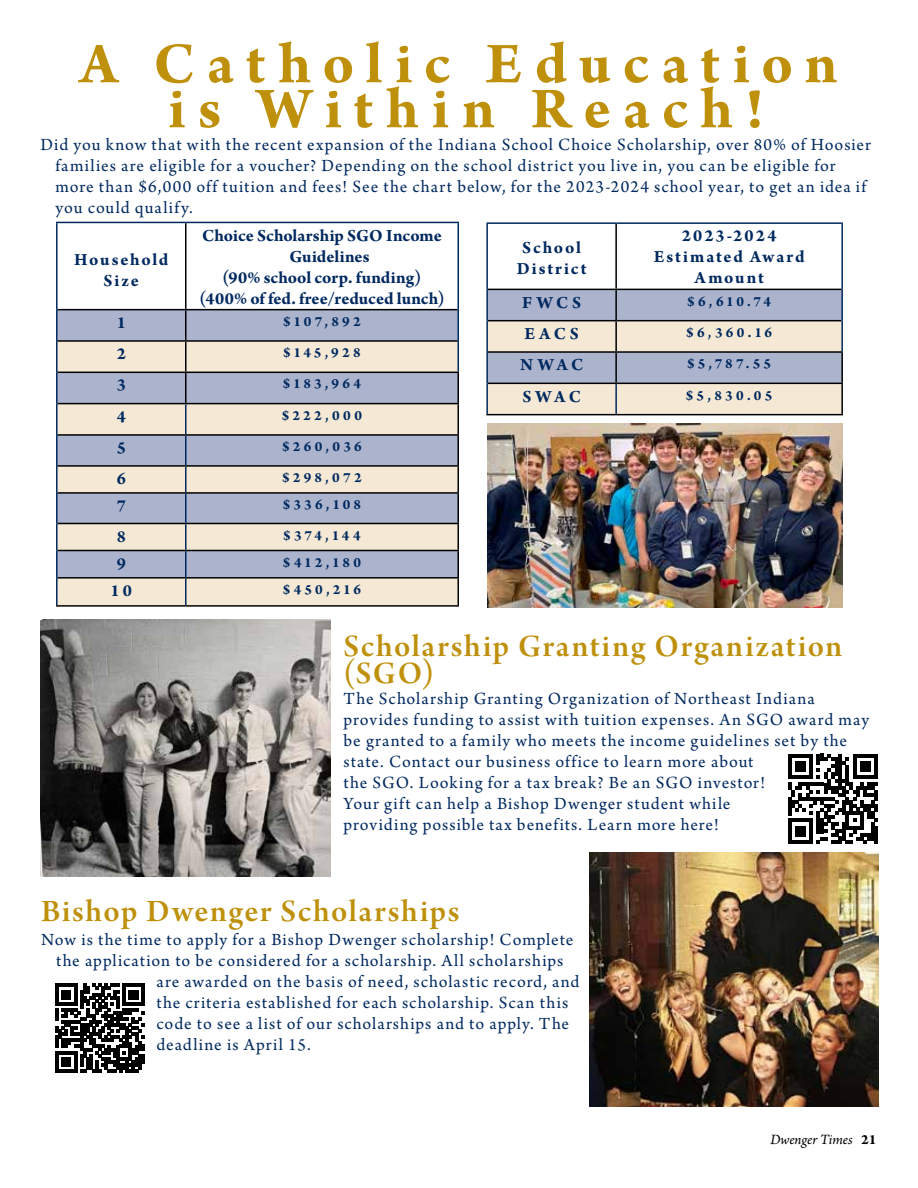
<style>
.page{position:relative;width:918px;height:1188px;background:#fff}
.page>*{position:absolute;margin:0;border:0;box-sizing:border-box;transform-origin:0 0}
.t1{font:700 61.5px/45px "Arno Pro";letter-spacing:.2em;color:#be900b;text-align:center}
.t2{font:33px/27px "Arno Pro Smbd Subhead";letter-spacing:.05em;color:#be900b}
.t3{font:18px/21px "Arno Pro";letter-spacing:.055em;color:#00295f}
.t4{font:700 18px "Arno Pro";color:#00295f}
.t5{font:700 18px/21px "Arno Pro";letter-spacing:.11em;color:#00295f;text-align:center}
.t6{font:700 18px "Arno Pro";letter-spacing:.03em;color:#00295f}
.t7{font:700 18px "Arno Pro";letter-spacing:.005em;color:#00295f}
.t8{font:700 18px/21px "Arno Pro";letter-spacing:.105em;color:#00295f;text-align:center}
.t9{font:700 18px/21px "Arno Pro";letter-spacing:.095em;color:#00295f;text-align:center}
.t10{font:700 15px "Arno Pro";letter-spacing:.21em;color:#00295f}
.t11{font:italic 15px "Arno Pro";letter-spacing:-.005em;color:#000}
.s1{font-weight:700;font-style:normal}
</style>
<div class="page">
<img style="left:40px;top:620px;width:290px;height:257px">
<svg style="left:788px;top:754px;width:90px;height:90px"></svg>
<svg style="left:56px;top:984px;width:88px;height:88px"></svg>
<div style="left:58px;top:310px;width:400px;height:30px;background:#abb3cd"></div>
<svg style="left:58px;top:342px;width:400px;height:263px;background:#d1cecf"></svg>
<hr style="left:56px;top:222px;width:130px;height:1px;background:#00295f">
<hr style="left:56px;top:223px;width:2px;height:87px;background:#00295f">
<hr style="left:186px;top:222px;width:273px;height:1px;background:#00295f">
<hr style="left:458px;top:223px;width:1px;height:87px;background:#00295f">
<hr style="left:56px;top:310px;width:2px;height:31px;background:#00295f">
<hr style="left:458px;top:310px;width:1px;height:31px;background:#00295f">
<hr style="left:56px;top:341px;width:2px;height:31px;background:#00295f">
<hr style="left:458px;top:341px;width:1px;height:31px;background:#00295f">
<hr style="left:185px;top:223px;width:2px;height:86px;background:#000">
<hr style="left:58px;top:309px;width:128px;height:1px;background:#000">
<hr style="left:186px;top:309px;width:272px;height:1px;background:#000">
<hr style="left:185px;top:310px;width:2px;height:30px;background:#000">
<hr style="left:58px;top:340px;width:128px;height:2px;background:#000">
<hr style="left:186px;top:340px;width:272px;height:2px;background:#000">
<hr style="left:185px;top:342px;width:2px;height:30px;background:#000">
<hr style="left:186px;top:372px;width:273px;height:1px;background:#000">
<hr style="left:458px;top:373px;width:1px;height:30px;background:#000">
<hr style="left:56px;top:372px;width:2px;height:32px;background:#00295f">
<hr style="left:58px;top:372px;width:128px;height:1px;background:#000">
<hr style="left:185px;top:373px;width:2px;height:30px;background:#000">
<hr style="left:56px;top:435px;width:2px;height:31px;background:#00295f">
<hr style="left:185px;top:436px;width:2px;height:29px;background:#00295f">
<hr style="left:56px;top:493px;width:2px;height:30px;background:#00295f">
<hr style="left:185px;top:494px;width:2px;height:29px;background:#00295f">
<hr style="left:56px;top:550px;width:2px;height:28px;background:#00295f">
<hr style="left:185px;top:551px;width:2px;height:26px;background:#00295f">
<hr style="left:56px;top:404px;width:2px;height:31px;background:#00295f">
<hr style="left:58px;top:403px;width:128px;height:1px;background:#000">
<hr style="left:58px;top:434px;width:128px;height:2px;background:#000">
<hr style="left:185px;top:404px;width:2px;height:30px;background:#00295f">
<hr style="left:186px;top:403px;width:273px;height:1px;background:#000">
<hr style="left:458px;top:404px;width:1px;height:30px;background:#000">
<hr style="left:186px;top:434px;width:273px;height:2px;background:#000">
<hr style="left:56px;top:466px;width:2px;height:27px;background:#00295f">
<hr style="left:58px;top:465px;width:128px;height:2px;background:#000">
<hr style="left:58px;top:492px;width:128px;height:2px;background:#000">
<hr style="left:185px;top:467px;width:2px;height:25px;background:#00295f">
<hr style="left:186px;top:465px;width:273px;height:2px;background:#000">
<hr style="left:186px;top:492px;width:273px;height:2px;background:#000">
<hr style="left:56px;top:523px;width:2px;height:27px;background:#00295f">
<hr style="left:58px;top:523px;width:128px;height:1px;background:#000">
<hr style="left:58px;top:550px;width:128px;height:1px;background:#000">
<hr style="left:185px;top:524px;width:2px;height:26px;background:#00295f">
<hr style="left:186px;top:523px;width:273px;height:1px;background:#000">
<hr style="left:186px;top:550px;width:273px;height:1px;background:#000">
<hr style="left:56px;top:578px;width:2px;height:27px;background:#00295f">
<hr style="left:58px;top:577px;width:128px;height:2px;background:#000">
<hr style="left:56px;top:605px;width:130px;height:2px;background:#000">
<hr style="left:185px;top:579px;width:2px;height:26px;background:#00295f">
<hr style="left:186px;top:577px;width:273px;height:2px;background:#000">
<svg style="left:458px;top:436px;width:1px;height:169px"></svg>
<hr style="left:186px;top:605px;width:273px;height:2px;background:#000">
<svg style="left:488px;top:290px;width:353px;height:124px;background:#cdcbce"></svg>
<hr style="left:486px;top:222px;width:130px;height:2px;background:#00295f">
<hr style="left:486px;top:224px;width:2px;height:65px;background:#00295f">
<hr style="left:616px;top:222px;width:227px;height:2px;background:#00295f">
<hr style="left:841px;top:224px;width:2px;height:65px;background:#00295f">
<hr style="left:486px;top:289px;width:2px;height:32px;background:#00295f">
<hr style="left:841px;top:289px;width:2px;height:32px;background:#00295f">
<hr style="left:486px;top:321px;width:2px;height:31px;background:#00295f">
<hr style="left:841px;top:321px;width:2px;height:30px;background:#00295f">
<hr style="left:615px;top:224px;width:2px;height:65px;background:#000">
<hr style="left:488px;top:289px;width:128px;height:1px;background:#000">
<hr style="left:616px;top:289px;width:225px;height:1px;background:#000">
<hr style="left:615px;top:290px;width:2px;height:30px;background:#000">
<hr style="left:488px;top:320px;width:128px;height:1px;background:#000">
<hr style="left:616px;top:320px;width:225px;height:1px;background:#000">
<hr style="left:615px;top:321px;width:2px;height:30px;background:#000">
<hr style="left:616px;top:351px;width:227px;height:2px;background:#000">
<hr style="left:841px;top:353px;width:2px;height:30px;background:#000">
<hr style="left:486px;top:352px;width:2px;height:31px;background:#00295f">
<hr style="left:488px;top:351px;width:128px;height:2px;background:#000">
<hr style="left:615px;top:353px;width:2px;height:30px;background:#000">
<hr style="left:486px;top:383px;width:2px;height:31px;background:#00295f">
<hr style="left:488px;top:383px;width:128px;height:1px;background:#000">
<hr style="left:615px;top:384px;width:2px;height:30px;background:#00295f">
<hr style="left:616px;top:383px;width:227px;height:1px;background:#000">
<hr style="left:841px;top:384px;width:2px;height:30px;background:#000">
<hr style="left:486px;top:414px;width:130px;height:1px;background:#000">
<hr style="left:616px;top:414px;width:227px;height:1px;background:#000">
<img style="left:488px;top:424px;width:354px;height:184px">
<img style="left:589px;top:852px;width:290px;height:255px">
<h1 class="t1" style="left:79px;top:44px;width:760px">A Catholic Education is Within Reach!</h1>
<p class="t3" style="left:55px;top:135px;width:817px;text-indent:-15px">Did you know that with the recent expansion of the Indiana School Choice Scholarship, over 80% of Hoosier families are eligible for a voucher? Depending on the school district you live in, you can be eligible for more than $6,000 off tuition and fees! See the chart below, for the 2023-2024 school year, to get an idea if you could qualify.</p>
<p class="t9" style="left:74px;top:250px;width:96px">Household<br>Size</p>
<p class="t4" style="left:202px;top:225px;width:241px">Choice Scholarship SGO Income</p>
<p class="t4" style="left:289px;top:246px;width:82px">Guidelines</p>
<p class="t7" style="left:223px;top:267px;width:200px">(90% school corp. funding)</p>
<p class="t4" style="left:199px;top:288px;width:247px">(400% of fed. free/reduced lunch)</p>
<p class="t6" style="left:117px;top:312px;width:11px">1</p>
<p class="t10" style="left:283px;top:313px;width:79px">$107,892</p>
<p class="t6" style="left:117px;top:343px;width:11px">2</p>
<p class="t10" style="left:283px;top:344px;width:79px">$145,928</p>
<p class="t6" style="left:117px;top:375px;width:11px">3</p>
<p class="t10" style="left:283px;top:375px;width:80px">$183,964</p>
<p class="t6" style="left:117px;top:406px;width:11px">4</p>
<p class="t10" style="left:282px;top:407px;width:82px">$222,000</p>
<p class="t6" style="left:117px;top:437px;width:11px">5</p>
<p class="t10" style="left:282px;top:438px;width:81px">$260,036</p>
<p class="t6" style="left:117px;top:468px;width:11px">6</p>
<p class="t10" style="left:282px;top:469px;width:81px">$298,072</p>
<p class="t6" style="left:117px;top:495px;width:11px">7</p>
<p class="t10" style="left:283px;top:496px;width:80px">$336,108</p>
<p class="t6" style="left:117px;top:526px;width:11px">8</p>
<p class="t10" style="left:283px;top:526px;width:79px">$374,144</p>
<p class="t6" style="left:117px;top:553px;width:11px">9</p>
<p class="t10" style="left:283px;top:553px;width:80px">$412,180</p>
<p class="t6" style="left:111px;top:580px;width:23px">10</p>
<p class="t10" style="left:283px;top:581px;width:80px">$450,216</p>
<p class="t8" style="left:517px;top:238px;width:71px">School<br>District</p>
<p class="t5" style="left:654px;top:226px;width:152px">2023-2024<br>Estimated Award<br>Amount</p>
<p class="t6" style="left:522px;top:292px;width:60px">FWCS</p>
<p class="t10" style="left:687px;top:292px;width:85px">$6,610.74</p>
<p class="t6" style="left:524px;top:323px;width:56px">EACS</p>
<p class="t10" style="left:686px;top:324px;width:88px">$6,360.16</p>
<p class="t6" style="left:520px;top:354px;width:65px">NWAC</p>
<p class="t10" style="left:687px;top:355px;width:85px">$5,787.55</p>
<p class="t6" style="left:522px;top:386px;width:60px">SWAC</p>
<p class="t10" style="left:686px;top:386px;width:88px">$5,830.05</p>
<h2 class="t2" style="left:344px;top:634px;width:500px">Scholarship Granting Organization (SGO)</h2>
<p class="t3" style="left:344px;top:689px;width:527px">The Scholarship Granting Organization of Northeast Indiana provides funding to assist with tuition expenses. An SGO award may be granted to a family who meets the income guidelines set by the state. Contact our business office to learn more about<br>the SGO. Looking for a tax break? Be an SGO investor!<br>Your gift can help a Bishop Dwenger student while<br>providing possible tax benefits. Learn more here!</p>
<h2 class="t2" style="left:41px;top:899px;width:420px">Bishop Dwenger Scholarships</h2>
<p class="t3" style="left:41px;top:930px;width:534px">Now is the time to apply for a Bishop Dwenger scholarship! Complete</p>
<p class="t3" style="left:56px;top:951px;width:509px">the application to be considered for a scholarship. All scholarships</p>
<p class="t3" style="left:156px;top:972px;width:425px">are awarded on the basis of need, scholastic record, and</p>
<p class="t3" style="left:156px;top:993px;width:413px">the criteria established for each scholarship. Scan this</p>
<p class="t3" style="left:156px;top:1014px;width:414px">code to see a list of our scholarships and to apply. The</p>
<p class="t3" style="left:156px;top:1035px;width:156px">deadline is April 15.</p>
<p class="t11" style="left:770px;top:1131px;width:108px">Dwenger Times <span class="s1">21</span></p>
</div>
